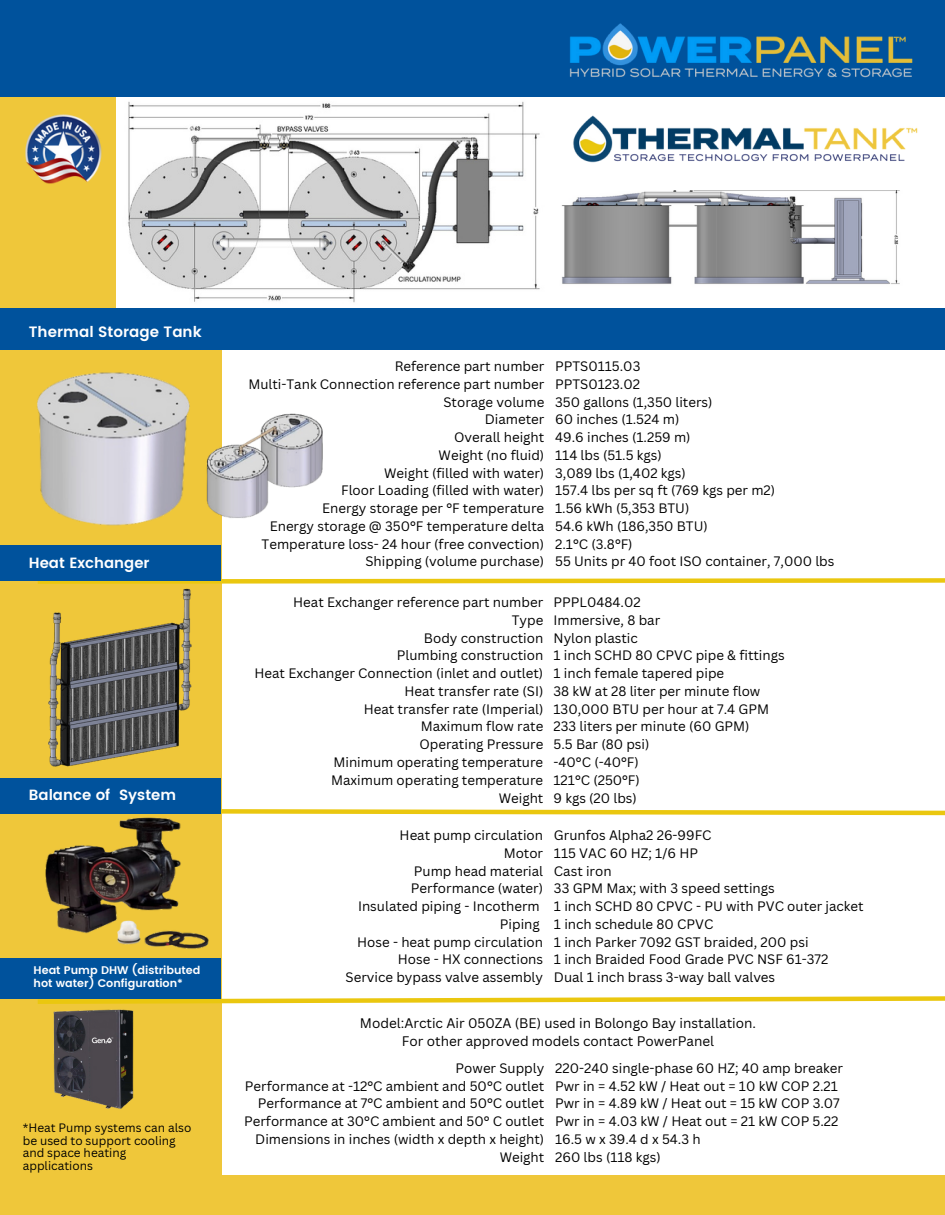
<style>
.page{position:relative;width:945px;height:1215px;background:#fff}
.page>*{position:absolute;margin:0;border:0;box-sizing:border-box;transform-origin:0 0}
.t1{font:600 15px "Poppins";color:#fff}
.t2{font:600 14.85px "Poppins";color:#fff}
.t3{font:13.5px/18px "Canva Sans";color:#000;text-align:center}
.t4{font:13.35px/17.7px "Canva Sans";color:#000;text-align:right}
.t5{font:11.85px/12.9px "Canva Sans";color:#000}
.t6{font:600 11.1px/12.9px "Poppins";color:#fff}
.s1{color:#010101}
</style>
<div class="page">
<div style="left:0;top:0;width:222px;height:1215px;background:#efc73a"></div>
<svg style="left:210px;top:578px;width:735px;height:6px;background:#eed44a"></svg>
<svg style="left:33px;top:809px;width:912px;height:7px"></svg>
<svg style="left:33px;top:996px;width:912px;height:8px"></svg>
<img style="left:0;top:580px;width:210px;height:187px">
<img style="left:54px;top:1009px;width:80px;height:100px">
<img style="left:573px;top:115px;width:345px;height:48px">
<img style="left:40px;top:813px;width:171px;height:136px">
<img style="left:37px;top:372px;width:145px;height:154px">
<img style="left:561px;top:191px;width:339px;height:93px">
<img style="left:116px;top:97px;width:424px;height:210px">
<div style="left:0;top:1176px;width:945px;height:39px;background:#efc73a"></div>
<div style="left:0;top:308px;width:945px;height:41px;background:#00529c"></div>
<div style="left:0;top:778px;width:221px;height:35px;background:#00529c"></div>
<div style="left:0;top:958px;width:221px;height:40px;background:#00529c"></div>
<div style="left:0;top:545px;width:221px;height:35px;background:#00529c"></div>
<div style="left:0;top:0;width:945px;height:97px;background:#00529c"></div>
<img style="left:155px;top:392px;width:168px;height:134px">
<img style="left:569px;top:23px;width:344px;height:55px">
<img style="left:25px;top:114px;width:77px;height:70px">
<p class="t1" style="left:29px;top:323px;width:174px">Thermal Storage Tank</p>
<h2 class="t2" style="left:29px;top:554px;width:122px">Heat Exchanger</h2>
<h1 class="t2" style="left:29px;top:786px;width:149px">Balance of System</h1>
<h2 class="t6" style="left:34px;top:964px;width:168px">Heat Pump DHW (distributed hot water) Configuration*</h2>
<p class="t5" style="left:23px;top:1121px;width:170px">*Heat Pump systems can also be used to support cooling and space heating applications</p>
<p class="t4" style="left:248px;top:357px;width:297px">Reference part number<br>Multi-Tank Connection reference part number<br>Storage volume<br>Diameter<br>Overall height<br>Weight (no fluid)<br>Weight (filled with water)<br>Floor Loading (filled with water)<br>Energy storage per °F temperature<br>Energy storage @ 350°F temperature delta<br>Temperature loss- 24 hour (free convection)<br>Shipping (volume purchase)</p>
<p class="t4" style="left:555px;top:357px;width:222px;text-align:left">PPTS0115.03<br>PPTS0123.02<br>350 gallons (1,350 liters)<br>60 inches (1.524 m)<br>49.6 inches (1.259 m)<br>114 lbs (51.5 kgs)<br>3,089 lbs (1,402 kgs)<br>157.4 lbs per sq ft (769 kgs per m2)<br>1.56 kWh (5,353 BTU)<br>54.6 kWh (186,350 BTU)<br>2.1°C (3.8°F)</p>
<p class="t4" style="left:555px;top:552px;width:281px">55 Units pr 40 foot ISO container, 7,000 lbs</p>
<p class="t4" style="left:254px;top:593px;width:290px">Heat Exchanger reference part number<br>Type<br>Body construction<br>Plumbing construction<br>Heat Exchanger Connection (inlet and outlet)<br>Heat transfer rate (SI)<br>Heat transfer rate (Imperial)<br>Maximum flow rate<br>Operating Pressure<br>Minimum operating temperature<br>Maximum operating temperature<br>Weight</p>
<h1 class="t4" style="left:554px;top:593px;width:233px;text-align:left">PPPL0484.02<br>Immersive, 8 bar<br>Nylon plastic<br>1 inch SCHD 80 CPVC pipe &amp; fittings<br>1 inch female tapered pipe<br>38 kW at 28 liter per minute flow<br>130,000 BTU per hour at 7.4 GPM<br>233 liters per minute (60 GPM)<br>5.5 Bar (80 psi)<br>-40°C (-40°F)<br>121°C (250°F)<br>9 kgs (20 lbs)</h1>
<p class="t4" style="left:357px;top:826px;width:187px">Heat pump circulation<br>Motor<br>Pump head material<br>Performance (water)<br>Insulated piping - Incotherm<br>Piping<br>Hose - heat pump circulation<br>Hose - HX connections</p>
<p class="t4" style="left:346px;top:968px;width:199px">Service bypass valve assembly</p>
<p class="t4" style="left:554px;top:826px;width:311px;text-align:left">Grunfos Alpha2 26-99FC<br>115 VAC 60 HZ; 1/6 HP<br>Cast iron<br>33 GPM Max; with 3 speed settings<br>1 inch SCHD 80 CPVC - PU with PVC outer jacket<br><span class="s1">1 inch schedule 80 CPVC<br></span>1 inch Parker 7092 GST braided, 200 psi<br>1 inch Braided Food Grade PVC NSF 61-372<br>Dual 1 inch brass 3-way ball valves</p>
<p class="t3" style="left:360px;top:1014px;width:398px">Model:Arctic Air 050ZA (BE) used in Bolongo Bay installation.<br>For other approved models contact PowerPanel</p>
<p class="t4" style="left:244px;top:1059px;width:302px"><span class="s1">P</span>ower Supply<br>Performance at -12°C ambient and 50°C outlet<br>Performance at 7°C ambient and 50°C outlet<br>Performance at 30°C ambient and 50° C outlet<br>Dimensions in inches (width x depth x height)<br>Weight</p>
<h4 class="t4" style="left:555px;top:1059px;width:289px;text-align:left"><span class="s1">220-240 single-phase 60 HZ; 40 amp breaker<br></span>Pwr in = 4.52 kW / Heat out = 10 kW COP 2.21<br>Pwr in = 4.89 kW / Heat out = 15 kW COP 3.07<br>Pwr in = 4.03 kW / Heat out = 21 kW COP 5.22<br>16.5 w x 39.4 d x 54.3 h<br>260 lbs (118 kgs)</h4>
</div>
